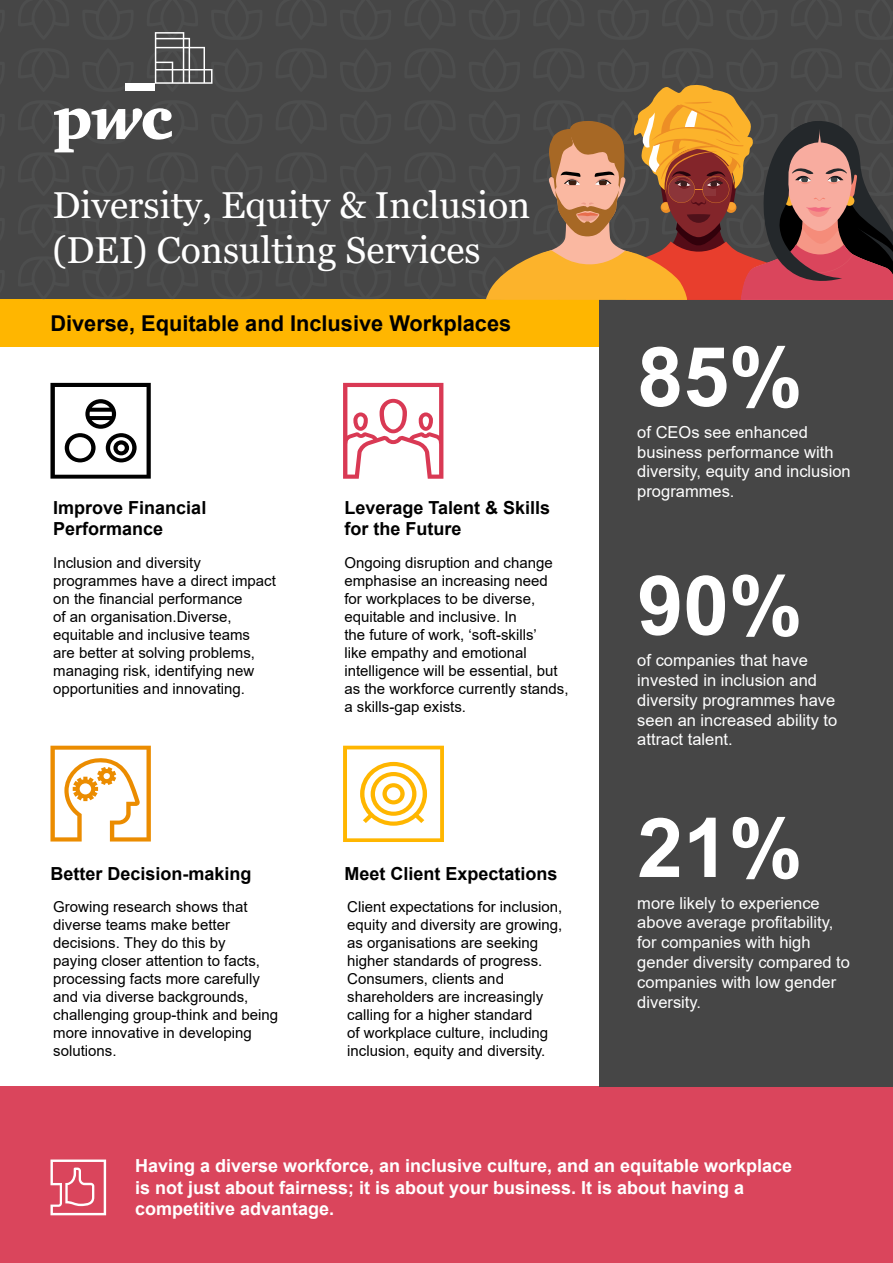
<style>
.page{position:relative;width:893px;height:1263px;background:#fff}
.page>*{position:absolute;margin:0;border:0;box-sizing:border-box;transform-origin:0 0}
.t1{font:700 82.5px "Arial";color:#fff}
.t2{font:37.5px/44.8px "Georgia";color:#fff}
.t3{font:700 21.75px "Arial";color:#000}
.t4{font:700 18px/21.6px "Arial";color:#fff}
.t5{font:700 18px/21.6px "Arial";color:#000}
.t6{font:16.5px/19.8px "Arial";color:#fff}
.t7{font:15px/18px "Arial";color:#000}
</style>
<div class="page">
<div style="left:0;top:1087px;width:893px;height:176px;background:#da455c"></div>
<div style="left:0;top:295px;width:686px;height:52px;background:#ffb600"></div>
<div style="left:599px;top:286px;width:294px;height:801px;background:#464646"></div>
<div style="left:0;top:0;width:893px;height:298px;background:#464646"></div>
<svg style="left:18px;top:298px;width:51px;height:2px"></svg>
<svg style="left:82px;top:298px;width:52px;height:2px"></svg>
<svg style="left:147px;top:298px;width:51px;height:2px"></svg>
<svg style="left:211px;top:298px;width:52px;height:2px"></svg>
<svg style="left:275px;top:298px;width:52px;height:2px"></svg>
<svg style="left:340px;top:298px;width:51px;height:2px"></svg>
<svg style="left:404px;top:298px;width:52px;height:2px"></svg>
<svg style="left:469px;top:84px;width:424px;height:216px"></svg>
<svg style="left:54px;top:108px;width:118px;height:45px"></svg>
<div style="left:125px;top:84px;width:30px;height:7px;background:#fff"></div>
<svg style="left:147px;top:32px;width:66px;height:52px"></svg>
<svg style="left:50px;top:383px;width:101px;height:96px"></svg>
<svg style="left:343px;top:383px;width:100px;height:96px"></svg>
<svg style="left:50px;top:746px;width:101px;height:95px"></svg>
<svg style="left:343px;top:746px;width:101px;height:96px"></svg>
<svg style="left:50px;top:1159px;width:56px;height:56px"></svg>
<h2 class="t2" style="left:52px;top:184px;width:479px">Diversity, Equity &amp; Inclusion (DEI) Consulting Services</h2>
<h3 class="t3" style="left:50px;top:308px;width:462px">Diverse, Equitable and Inclusive Workplaces</h3>
<p class="t5" style="left:53px;top:497px;width:155px">Improve Financial<br>Performance</p>
<p class="t5" style="left:344px;top:497px;width:207px">Leverage Talent &amp; Skills for the Future</p>
<p class="t7" style="left:53px;top:553px;width:224px">Inclusion and diversity programmes have a direct impact on the financial performance<br>of an organisation.Diverse, equitable and inclusive teams<br>are better at solving problems, managing risk, identifying new opportunities and innovating.</p>
<p class="t7" style="left:344px;top:553px;width:226px">Ongoing disruption and change emphasise an increasing need for workplaces to be diverse, equitable and inclusive. In<br>the future of work, ‘soft-skills’<br>like empathy and emotional intelligence will be essential, but as the workforce currently stands, a skills-gap exists.</p>
<p class="t5" style="left:50px;top:863px;width:203px">Better Decision-making</p>
<p class="t5" style="left:344px;top:863px;width:215px">Meet Client Expectations</p>
<p class="t7" style="left:53px;top:898px;width:226px">Growing research shows that diverse teams make better decisions. They do this by<br>paying closer attention to facts, processing facts more carefully and via diverse backgrounds, challenging group-think and being more innovative in developing solutions.</p>
<p class="t7" style="left:347px;top:898px;width:217px">Client expectations for inclusion, equity and diversity are growing, as organisations are seeking higher standards of progress.<br>Consumers, clients and shareholders are increasingly calling for a higher standard<br>of workplace culture, including inclusion, equity and diversity.</p>
<h1 class="t1" style="left:637px;top:319px;width:167px">85%</h1>
<p class="t6" style="left:637px;top:422px;width:215px">of CEOs see enhanced business performance with diversity, equity and inclusion programmes.</p>
<h1 class="t1" style="left:637px;top:547px;width:167px">90%</h1>
<p class="t6" style="left:637px;top:650px;width:201px">of companies that have invested in inclusion and diversity programmes have seen an increased ability to attract talent.</p>
<h1 class="t1" style="left:637px;top:790px;width:167px">21%</h1>
<p class="t6" style="left:637px;top:893px;width:214px">more likely to experience above average profitability, for companies with high gender diversity compared to companies with low gender diversity.</p>
<p class="t4" style="left:135px;top:1155px;width:659px">Having a diverse workforce, an inclusive culture, and an equitable workplace is not just about fairness; it is about your business. It is about having a competitive advantage.</p>
</div>
